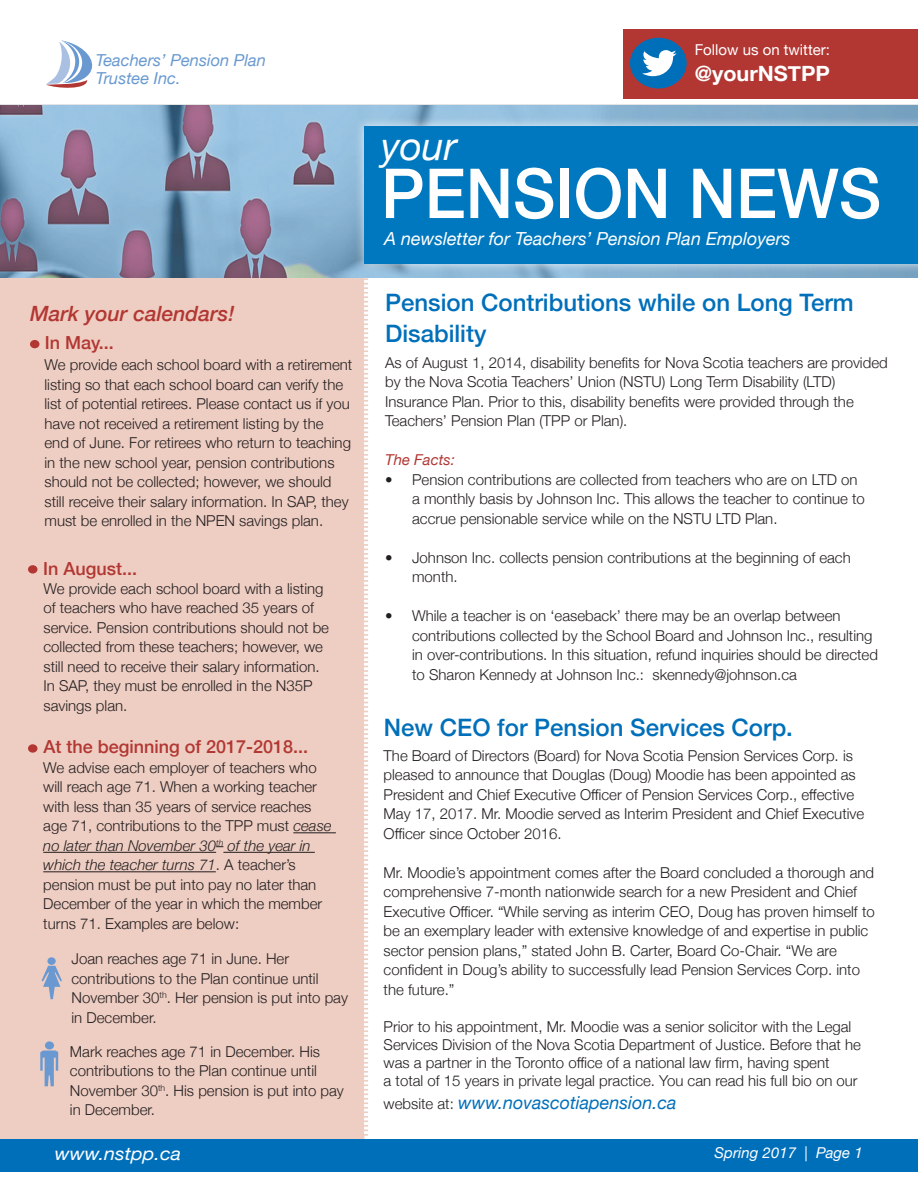
<style>
.page{position:relative;width:918px;height:1188px;background:#fff}
.page>*{position:absolute;margin:0;border:0;box-sizing:border-box;transform-origin:0 0}
.t1{font:500 69px "Helvetica Neue";color:#fff;scale:.95 1}
.t2{font:italic 39px "Helvetica Neue";color:#fff}
.t3{font:500 24px/31.5px "Helvetica Neue";color:#006fba}
.t4{font:italic 500 21px "Helvetica Neue";color:#b23733}
.t5{font:700 21px "Helvetica Neue";color:#fff}
.t6{font:500 18px "Helvetica Neue";color:#b23733}
.t7{font:italic 18px "Helvetica Neue";color:#fff}
.t8{font:italic 18px "Helvetica Neue";color:#006fba}
.t9{font:italic 18px "Helvetica Neue";color:#fff;scale:1.1 1}
.t10{font:italic 16.5px/18px "Helvetica Neue";color:#6999d0}
.t11{font:300 15px/19.5px "Helvetica Neue";color:#231f20}
.t12{font:15px "Helvetica Neue";color:#fff}
.t13{font:italic 15px "Helvetica Neue";color:#fff}
.t14{font:italic 15px "Helvetica Neue";color:#b23733}
.s1{font-style:italic}
.s2{font-weight:300;font-style:normal;font-size:15px;color:#231f20}
</style>
<div class="page">
<div style="left:0;top:277px;width:370px;height:863px;background:#eecdc2"></div>
<svg style="left:46px;top:40px;width:47px;height:48px"></svg>
<div style="left:0;top:1140px;width:918px;height:32px;background:#006fba"></div>
<div style="left:623px;top:29px;width:295px;height:70px;background:#b23733"></div>
<div style="left:630px;top:38px;width:57px;height:51px;background:#006fba;border-radius:50%"></div>
<svg style="left:642px;top:50px;width:35px;height:26px"></svg>
<svg style="left:0;top:104px;width:918px;height:173px;background:#8ba3c0"></svg>
<div style="left:355px;top:116px;width:563px;height:158px;background:#fff;opacity:.75"></div>
<div style="left:364px;top:126px;width:554px;height:138px;background:#0078bf"></div>
<hr style="left:293px;top:832px;width:43px;height:1px;background:#231f20">
<hr style="left:43px;top:852px;width:173px;height:1px;background:#231f20">
<hr style="left:223px;top:852px;width:92px;height:1px;background:#231f20">
<hr style="left:43px;top:871px;width:173px;height:1px;background:#231f20">
<svg style="left:42px;top:966px;width:20px;height:33px"></svg>
<div style="left:47px;top:957px;width:9px;height:8px;background:#6999d0;border-radius:50%"></div>
<div style="left:45px;top:1041px;width:9px;height:9px;background:#6999d0;border-radius:50%"></div>
<svg style="left:40px;top:1051px;width:18px;height:35px"></svg>
<div style="left:30px;top:340px;width:9px;height:8px;background:#b23733;border-radius:50%"></div>
<div style="left:28px;top:565px;width:9px;height:9px;background:#b23733;border-radius:50%"></div>
<div style="left:28px;top:744px;width:9px;height:9px;background:#b23733;border-radius:50%"></div>
<p class="t10" style="left:96px;top:52px;width:172px">Teachers’ Pension Plan<br>Trustee Inc.</p>
<p class="t4" style="left:30px;top:296px;width:206px">Mark your calendars!</p>
<p class="t11" style="left:45px;top:354px;width:309px">We provide each school board with a retirement listing so that each school board can verify the list of potential retirees. Please contact us if you have not received a retirement listing by the<br>end of June. For retirees who return to teaching in the new school year, pension contributions should not be collected; however, we should still receive their salary information. In SAP, they must be enrolled in the NPEN savings plan.</p>
<p class="t6" style="left:45px;top:328px;width:71px">In May...</p>
<p class="t6" style="left:43px;top:554px;width:96px">In August...</p>
<p class="t11" style="left:43px;top:577px;width:287px">We provide each school board with a listing of teachers who have reached 35 years of service. Pension contributions should not be collected from these teachers; however, we still need to receive their salary information.<br>In SAP, they must be enrolled in the N35P savings plan.</p>
<p class="t6" style="left:43px;top:733px;width:266px">At the beginning of 2017-2018...</p>
<p class="t11" style="left:43px;top:757px;width:290px">We advise each employer of teachers who will reach age 71. When a working teacher with less than 35 years of service reaches age 71, contributions to the TPP must <span class="s1">cease no later than November 30</span><sup>th</sup> <span class="s1">of the year in which the teacher turns 71</span>. A teacher’s pension must be put into pay no later than December of the year in which the member turns 71. Examples are below:</p>
<p class="t11" style="left:72px;top:948px;width:278px">Joan reaches age 71 in June. Her contributions to the Plan continue until<br>November 30<sup>th</sup>. Her pension is put into pay in December.</p>
<p class="t11" style="left:70px;top:1041px;width:275px">Mark reaches age 71 in December. His contributions to the Plan continue until<br>November 30<sup>th</sup>. His pension is put into pay in December.</p>
<p class="t12" style="left:695px;top:39px;width:137px">Follow us on twitter:</p>
<p class="t5" style="left:695px;top:57px;width:137px">@yourNSTPP</p>
<p class="t2" style="left:381px;top:118px;width:77px">your</p>
<p class="t1" style="left:381px;top:138px;width:528px">PENSION NEWS</p>
<p class="t7" style="left:384px;top:226px;width:408px">A newsletter for Teachers’ Pension Plan Employers</p>
<p class="t3" style="left:385px;top:284px;width:470px">Pension Contributions while on Long Term<br>Disability</p>
<p class="t11" style="left:385px;top:351px;width:504px">As of August 1, 2014, disability benefits for Nova Scotia teachers are provided by the Nova Scotia Teachers’ Union (NSTU) Long Term Disability (LTD)<br>Insurance Plan. Prior to this, disability benefits were provided through the Teachers’ Pension Plan (TPP or Plan).</p>
<p class="t14" style="left:385px;top:449px;width:71px">The Facts:</p>
<p class="t11" style="left:412px;top:468px;width:454px;text-indent:-27px">• Pension contributions are collected from teachers who are on LTD on a monthly basis by Johnson Inc. This allows the teacher to continue to accrue pensionable service while on the NSTU LTD Plan.</p>
<p class="t11" style="left:412px;top:546px;width:440px;text-indent:-27px">• Johnson Inc. collects pension contributions at the beginning of each month.</p>
<p class="t11" style="left:412px;top:605px;width:467px;text-indent:-27px">• While a teacher is on ‘easeback’ there may be an overlap between contributions collected by the School Board and Johnson Inc., resulting in over-contributions. In this situation, refund inquiries should be directed to Sharon Kennedy at Johnson Inc.: skennedy@johnson.ca</p>
<p class="t3" style="left:384px;top:710px;width:411px">New CEO for Pension Services Corp.</p>
<p class="t11" style="left:384px;top:744px;width:471px">The Board of Directors (Board) for Nova Scotia Pension Services Corp. is</p>
<p class="t11" style="left:384px;top:764px;width:482px">pleased to announce that Douglas (Doug) Moodie has been appointed as President and Chief Executive Officer of Pension Services Corp., effective May 17, 2017. Mr. Moodie served as Interim President and Chief Executive Officer since October 2016.</p>
<p class="t11" style="left:384px;top:861px;width:493px">Mr. Moodie’s appointment comes after the Board concluded a thorough and comprehensive 7-month nationwide search for a new President and Chief Executive Officer. “While serving as interim CEO, Doug has proven himself to be an exemplary leader with extensive knowledge of and expertise in public sector pension plans,” stated John B. Carter, Board Co-Chair. “We are confident in Doug’s ability to successfully lead Pension Services Corp. into the future.”</p>
<p class="t11" style="left:384px;top:1017px;width:479px;line-height:18px">Prior to his appointment, Mr. Moodie was a senior solicitor with the Legal Services Division of the Nova Scotia Department of Justice. Before that he was a partner in the Toronto office of a national law firm, having spent<br>a total of 15 years in private legal practice. You can read his full bio on our</p>
<p class="t8" style="left:384px;top:1089px;width:294px"><span class="s2">website at:</span> www.novascotiapension.ca</p>
<p class="t9" style="left:55px;top:1140px;width:116px">www.nstpp.ca</p>
<p class="t13" style="left:715px;top:1142px;width:150px">Spring 2017 | Page 1</p>
</div>
